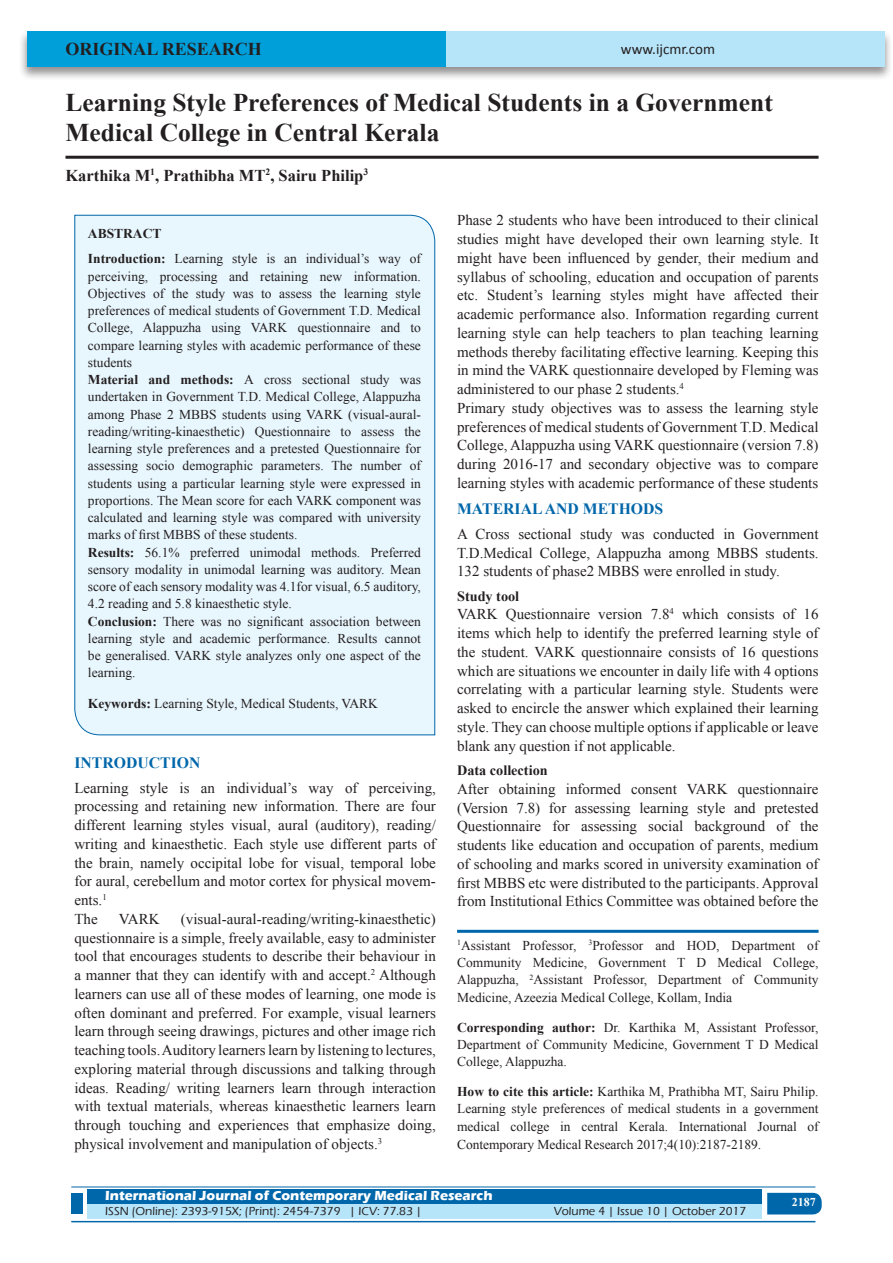
<style>
.page{position:relative;width:893px;height:1263px;background:#fff}
.page>*{position:absolute;margin:0;border:0;box-sizing:border-box;transform-origin:0 0}
.A_Title_New{font:700 25.5px/30px "Times New Roman";color:#231f20}
.AT_new{font:700 18px "Times New Roman";color:#231f20}
.AU-New{font:700 16.5px "Times New Roman";color:#231f20}
.t1{font:700 15.75px "Times New Roman";color:#0067aa}
.TX_New{font:15px/18.8px "Times New Roman";color:#231f20;text-align:justify}
.t2{font:15px "Calibri";color:#231f20}
.t3{font:700 14.25px "Times New Roman";color:#231f20}
.HTC_new{font:13.5px/17.2px "Times New Roman";color:#231f20}
.Affi_New{font:13.5px/17.2px "Times New Roman";color:#231f20;text-align:justify}
.Corresponding{font:13.5px/17.2px "Times New Roman";color:#231f20;text-align:justify}
.t4{font:700 13.5px "Eras ITC";color:#fff}
.t5{font:500 12px "Eras ITC";color:#231f20}
.t6{font:700 12px "Times New Roman";color:#fff}
.s1{font-weight:700}
</style>
<div class="page">
<div style="left:19px;top:29px;width:874px;height:52px;background:#231f20;opacity:.5"></div>
<div style="left:27px;top:31px;width:858px;height:35px;background:#b6e4f9"></div>
<div style="left:27px;top:31px;width:419px;height:35px;background:#009fda"></div>
<div style="left:87px;top:1189px;width:674px;height:15px;background:#0067aa"></div>
<div style="left:87px;top:1204px;width:674px;height:15px;background:#b6e4f9"></div>
<svg style="left:767px;top:1193px;width:55px;height:21px"></svg>
<hr style="left:71px;top:1186px;width:744px;height:1px;background:#0067aa">
<hr style="left:71px;top:1221px;width:744px;height:1px;background:#0067aa">
<div style="left:71px;top:1193px;width:12px;height:21px;background:#0067aa"></div>
<hr style="left:65px;top:156px;width:754px;height:3px;background:#231f20">
<div style="left:74px;top:214px;width:361px;height:522px;background:#e8f6fd"></div>
<hr style="left:457px;top:930px;width:362px;height:3px;background:#0067aa">
<p class="AT_new" style="left:65px;top:36px;width:198px">ORIGINAL RESEARCH</p>
<p class="t2" style="left:621px;top:40px;width:96px">www.ijcmr.com</p>
<p class="A_Title_New" style="left:65px;top:87px;width:709px">Learning Style Preferences of Medical Students in a Government<br>Medical College in Central Kerala</p>
<p class="AU-New" style="left:65px;top:164px;width:304px">Karthika M<sup>1</sup>, Prathibha MT<sup>2</sup>, Sairu Philip<sup>3</sup></p>
<p class="HTC_new" style="left:88px;top:220px;width:335px;line-height:25.8px"><span class="s1">ABSTRACT<br>Introduction:</span> Learning style is an individual’s way of</p>
<p class="HTC_new" style="left:88px;top:267px;width:335px">perceiving, processing and retaining new information.<br>Objectives of the study was to assess the learning style preferences of medical students of Government T.D. Medical College, Alappuzha using VARK questionnaire and to compare learning styles with academic performance of these students<br><span class="s1">Material and methods:</span> A cross sectional study was undertaken in Government T.D. Medical College, Alappuzha among Phase 2 MBBS students using VARK (visual-aural&shy;reading/writing-kinaesthetic) Questionnaire to assess the learning style preferences and a pretested Questionnaire for assessing socio demographic parameters. The number of students using a particular learning style were expressed in proportions. The Mean score for each VARK component was calculated and learning style was compared with university marks of first MBBS of these students.<br><span class="s1">Results:</span> 56.1% preferred unimodal methods. Preferred sensory modality in unimodal learning was auditory. Mean score of each sensory modality was 4.1for visual, 6.5 auditory, 4.2 reading and 5.8 kinaesthetic style.<br><span class="s1">Conclusion:</span> There was no significant association between learning style and academic performance. Results cannot be generalised. VARK style analyzes only one aspect of the learning.</p>
<p class="HTC_new" style="left:88px;top:695px;width:292px"><span class="s1">Keywords:</span> Learning Style, Medical Students, VARK</p>
<h1 class="t1" style="left:74px;top:751px;width:127px">INTRODUCTION</h1>
<p class="TX_New" style="left:74px;top:778px;width:363px">Learning style is an individual’s way of perceiving, processing and retaining new information. There are four different learning styles visual, aural (auditory), reading/ writing and kinaesthetic. Each style use different parts of the brain, namely occipital lobe for visual, temporal lobe for aural, cerebellum and motor cortex for physical movem&shy;ents.<sup>1</sup></p>
<p class="TX_New" style="left:74px;top:909px;width:25px">The</p>
<p class="TX_New" style="left:119px;top:909px;width:42px">VARK</p>
<p class="TX_New" style="left:74px;top:909px;width:363px;text-indent:107px">(visual-aural-reading/writing-kinaesthetic) questionnaire is a simple, freely available, easy to administer tool that encourages students to describe their behaviour in a manner that they can identify with and accept.<sup>2</sup> Although learners can use all of these modes of learning, one mode is often dominant and preferred. For example, visual learners learn through seeing drawings, pictures and other image rich teaching tools. Auditory learners learn by listening to lectures, exploring material through discussions and talking through ideas. Reading/ writing learners learn through interaction with textual materials, whereas kinaesthetic learners learn through touching and experiences that emphasize doing, physical involvement and manipulation of objects.<sup>3</sup></p>
<p class="TX_New" style="left:457px;top:211px;width:363px">Phase 2 students who have been introduced to their clinical studies might have developed their own learning style. It might have been influenced by gender, their medium and syllabus of schooling, education and occupation of parents etc. Student’s learning styles might have affected their academic performance also. Information regarding current learning style can help teachers to plan teaching learning methods thereby facilitating effective learning. Keeping this in mind the VARK questionnaire developed by Fleming was administered to our phase 2 students.<sup>4</sup></p>
<p class="TX_New" style="left:457px;top:398px;width:363px">Primary study objectives was to assess the learning style preferences of medical students of Government T.D. Medical College, Alappuzha using VARK questionnaire (version 7.8) during 2016-17 and secondary objective was to compare learning styles with academic performance of these students</p>
<h1 class="t1" style="left:457px;top:497px;width:208px">MATERIAL AND METHODS</h1>
<p class="TX_New" style="left:457px;top:524px;width:363px">A Cross sectional study was conducted in Government T.D.Medical College, Alappuzha among MBBS students.<br>132 students of phase2 MBBS were enrolled in study.</p>
<h2 class="t3" style="left:457px;top:586px;width:64px">Study tool</h2>
<p class="TX_New" style="left:457px;top:605px;width:363px">VARK Questionnaire version 7.8<sup>4</sup> which consists of 16 items which help to identify the preferred learning style of the student. VARK questionnaire consists of 16 questions which are situations we encounter in daily life with 4 options correlating with a particular learning style. Students were asked to encircle the answer which explained their learning style. They can choose multiple options if applicable or leave blank any question if not applicable.</p>
<h2 class="t3" style="left:457px;top:760px;width:92px">Data collection</h2>
<p class="TX_New" style="left:457px;top:779px;width:363px">After obtaining informed consent VARK questionnaire (Version 7.8) for assessing learning style and pretested Questionnaire for assessing social background of the students like education and occupation of parents, medium of schooling and marks scored in university examination of first MBBS etc were distributed to the participants. Approval from Institutional Ethics Committee was obtained before the</p>
<p class="Affi_New" style="left:457px;top:936px;width:363px"><sup>1</sup>Assistant Professor, <sup>3</sup>Professor and HOD, Department of Community Medicine, Government T D Medical College, Alappuzha, <sup>2</sup>Assistant Professor, Department of Community Medicine, Azeezia Medical College, Kollam, India</p>
<p class="Corresponding" style="left:457px;top:1018px;width:363px"><span class="s1">Corresponding author:</span> Dr. Karthika M, Assistant Professor, Department of Community Medicine, Government T D Medical College, Alappuzha.</p>
<p class="HTC_new" style="left:457px;top:1082px;width:363px;text-align:justify"><span class="s1">How to cite this article:</span> Karthika M, Prathibha MT, Sairu Philip.<br>Learning style preferences of medical students in a government medical college in central Kerala. International Journal of Contemporary Medical Research 2017;4(10):2187-2189.</p>
<p class="t4" style="left:105px;top:1188px;width:389px">International Journal of Contemporary Medical Research</p>
<p class="t5" style="left:105px;top:1204px;width:318px">ISSN (Online): 2393-915X; (Print): 2454-7379 | ICV: 77.83 |</p>
<p class="t5" style="left:554px;top:1204px;width:194px">Volume 4 | Issue 10 | October 2017</p>
<h4 class="t6" style="left:792px;top:1194px;width:25px">2187</h4>
</div>
